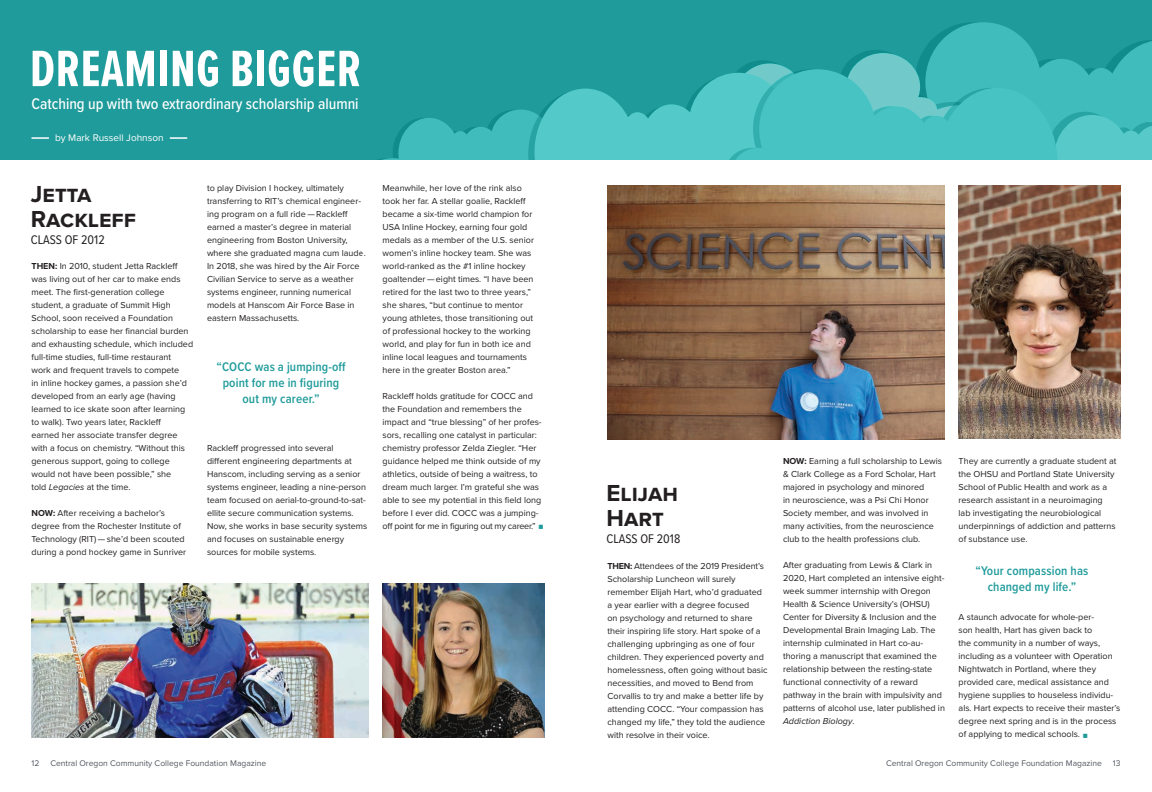
<style>
.page{position:relative;width:1152px;height:792px;background:#fff}
.page>*{position:absolute;margin:0;border:0;box-sizing:border-box;transform-origin:0 0}
.article_paragraph_sp{font:700 53px "Proxima Nova Ex Cn";letter-spacing:.01em;color:#fff}
.article_paragraph_sp-2{font:700 24px/25px "Proxima Nova S";color:#231f20}
.t1{font:500 16px "Proxima Nova Cond";color:#fff}
.article_body_copy{font:600 13px/16px "Proxima Nova Cond";letter-spacing:.01em;color:#209b9b;text-align:center}
.t2{font:13px "Proxima Nova Cond";color:#231f20}
.t3{font:10px "Proxima Nova";color:#fff}
.article_body_copy-2{font:9px/13px "Proxima Nova";color:#231f20}
.t4{font:8.5px "Proxima Nova";color:#535860}
.s1{font-weight:700}
.s2{font-style:italic}
.s3{color:#209b9b}
</style>
<div class="page">
<img style="left:32px;top:583px;width:337px;height:155px">
<img style="left:608px;top:185px;width:337px;height:254px">
<img style="left:383px;top:583px;width:161px;height:155px">
<div style="left:0;top:0;width:1152px;height:160px;background:#209b9b"></div>
<svg style="left:170px;top:137px;width:17px;height:2px"></svg>
<svg style="left:32px;top:137px;width:17px;height:2px"></svg>
<svg style="left:924px;top:22px;width:228px;height:28px"></svg>
<svg style="left:378px;top:50px;width:774px;height:110px"></svg>
<svg style="left:626px;top:69px;width:493px;height:91px;background:#48bfbf"></svg>
<img style="left:959px;top:185px;width:161px;height:254px">
<p class="article_paragraph_sp" style="left:30px;top:30px;width:333px">DREAMING BIGGER</p>
<p class="t1" style="left:32px;top:92px;width:329px">Catching up with two extraordinary scholarship alumni</p>
<p class="t3" style="left:55px;top:130px;width:110px">by Mark Russell Johnson</p>
<p class="article_paragraph_sp-2" style="left:31px;top:181px;width:107px">Jetta<br>Rackleff</p>
<p class="t2" style="left:31px;top:230px;width:75px">CLASS OF 2012</p>
<p class="article_body_copy-2" style="left:32px;top:259px;width:163px"><span class="s1">THEN:</span> In 2010, student Jetta Rackleff was living out of her car to make ends meet. The first-generation college student, a graduate of Summit High School, soon received a Foundation scholarship to ease her financial burden and exhausting schedule, which included full-time studies, full-time restaurant<br>work and frequent travels to compete<br>in inline hockey games, a passion she’d developed from an early age (having learned to ice skate soon after learning to walk). Two years later, Rackleff<br>earned her associate transfer degree with a focus on chemistry. “Without this generous support, going to college would not have been possible,” she<br>told <span class="s2">Legacies</span> at the time.</p>
<p class="article_body_copy-2" style="left:32px;top:506px;width:156px"><span class="s1">NOW:</span> After receiving a bachelor’s degree from the Rochester Institute of Technology (RIT) — she’d been scouted during a pond hockey game in Sunriver</p>
<p class="article_body_copy-2" style="left:207px;top:181px;width:160px">to play Division I hockey, ultimately transferring to RIT’s chemical engineer&shy;ing program on a full ride — Rackleff earned a master’s degree in material engineering from Boston University, where she graduated magna cum laude.<br>In 2018, she was hired by the Air Force Civilian Service to serve as a weather systems engineer, running numerical models at Hanscom Air Force Base in eastern Massachusetts.</p>
<p class="article_body_copy" style="left:216px;top:359px;width:131px">“COCC was a jumping-off point for me in figuring out my career.”</p>
<p class="article_body_copy-2" style="left:207px;top:441px;width:162px">Rackleff progressed into several different engineering departments at Hanscom, including serving as a senior systems engineer, leading a nine-person team focused on aerial-to-ground-to-sat&shy;ellite secure communication systems.<br>Now, she works in base security systems and focuses on sustainable energy sources for mobile systems.</p>
<p class="article_body_copy-2" style="left:383px;top:181px;width:153px">Meanwhile, her love of the rink also took her far. A stellar goalie, Rackleff became a six-time world champion for USA Inline Hockey, earning four gold medals as a member of the U.S. senior women’s inline hockey team. She was world-ranked as the #1 inline hockey goaltender — eight times. “I have been retired for the last two to three years,” she shares, “but continue to mentor young athletes, those transitioning out of professional hockey to the working world, and play for fun in both ice and inline local leagues and tournaments here in the greater Boston area.”</p>
<p class="article_body_copy-2" style="left:383px;top:389px;width:163px">Rackleff holds gratitude for COCC and the Foundation and remembers the impact and “true blessing” of her profes&shy;sors, recalling one catalyst in particular: chemistry professor Zelda Ziegler. “Her guidance helped me think outside of my athletics, outside of being a waitress, to dream much larger. I’m grateful she was able to see my potential in this field long before I ever did. COCC was a jumping&shy;off point for me in figuring out my career.” <span class="s3">▪</span></p>
<p class="article_paragraph_sp-2" style="left:606px;top:480px;width:73px">Elijah<br>Hart</p>
<p class="t2" style="left:606px;top:529px;width:75px">CLASS OF 2018</p>
<p class="article_body_copy-2" style="left:608px;top:559px;width:162px"><span class="s1">THEN:</span> Attendees of the 2019 President’s Scholarship Luncheon will surely remember Elijah Hart, who’d graduated a year earlier with a degree focused<br>on psychology and returned to share their inspiring life story. Hart spoke of a challenging upbringing as one of four children. They experienced poverty and homelessness, often going without basic necessities, and moved to Bend from Corvallis to try and make a better life by attending COCC. “Your compassion has changed my life,” they told the audience with resolve in their voice.</p>
<p class="article_body_copy-2" style="left:783px;top:455px;width:160px"><span class="s1">NOW:</span> Earning a full scholarship to Lewis &amp; Clark College as a Ford Scholar, Hart majored in psychology and minored<br>in neuroscience, was a Psi Chi Honor Society member, and was involved in many activities, from the neuroscience club to the health professions club.</p>
<p class="article_body_copy-2" style="left:783px;top:559px;width:163px">After graduating from Lewis &amp; Clark in 2020, Hart completed an intensive eight&shy;week summer internship with Oregon Health &amp; Science University’s (OHSU)<br>Center for Diversity &amp; Inclusion and the Developmental Brain Imaging Lab. The internship culminated in Hart co-au&shy;thoring a manuscript that examined the relationship between the resting-state functional connectivity of a reward pathway in the brain with impulsivity and patterns of alcohol use, later published in <span class="s2">Addiction Biology</span>.</p>
<p class="article_body_copy-2" style="left:959px;top:455px;width:159px">They are currently a graduate student at the OHSU and Portland State University School of Public Health and work as a research assistant in a neuroimaging lab investigating the neurobiological underpinnings of addiction and patterns of substance use.</p>
<p class="article_body_copy" style="left:976px;top:562px;width:114px">“Your compassion has changed my life.”</p>
<p class="article_body_copy-2" style="left:959px;top:611px;width:163px">A staunch advocate for whole-per-<br>son health, Hart has given back to<br>the community in a number of ways, including as a volunteer with Operation Nightwatch in Portland, where they provided care, medical assistance and hygiene supplies to houseless individu&shy;als. Hart expects to receive their master’s degree next spring and is in the process of applying to medical schools. <span class="s3">▪</span></p>
<p class="t4" style="left:32px;top:756px;width:9px">12</p>
<p class="t4" style="left:50px;top:756px;width:217px">Central Oregon Community College Foundation Magazine</p>
<p class="t4" style="left:886px;top:756px;width:217px">Central Oregon Community College Foundation Magazine</p>
<p class="t4" style="left:1113px;top:756px;width:9px">13</p>
</div>
